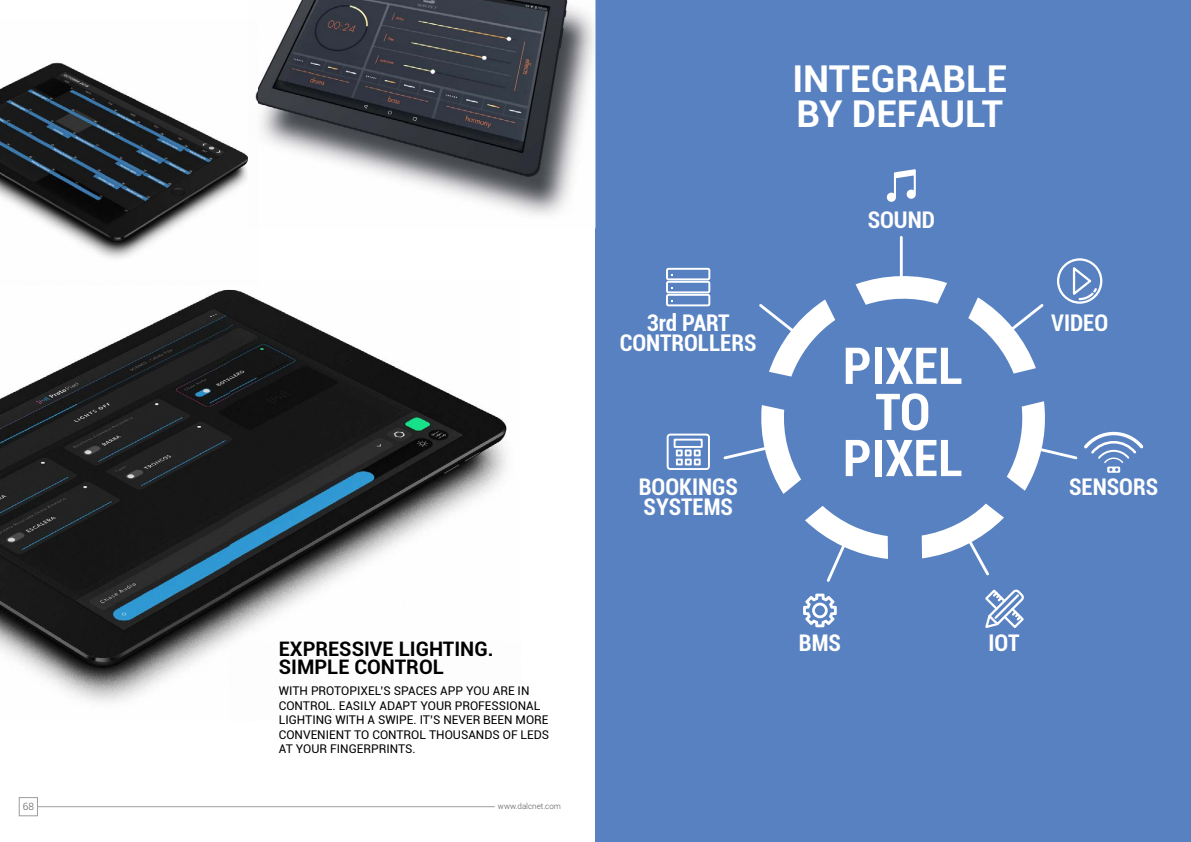
<style>
.page{position:relative;width:1191px;height:842px;background:#fff}
.page>*{position:absolute;margin:0;border:0;box-sizing:border-box;transform-origin:0 0}
.t1{font:700 condensed 50.9px/46.1px "Roboto";color:#fff;text-align:center}
.t2{font:700 37px/35px "Roboto";color:#fff}
.t3{font:700 condensed 23px/20.8px "Roboto";color:#fff}
.t4{font:700 20px/18px "Roboto";color:#000}
.t5{font:12px/14.4px "Roboto";color:#000}
.t6{font:300 10px "Roboto";color:#575756}
.t7{font:300 8px "Roboto";color:#575756}
</style>
<div class="page">
<div style="left:19px;top:797px;width:19px;height:19px;border:1px solid #9d9d9c"></div>
<hr style="left:37px;top:806px;width:458px;height:1px;background:#9d9d9c">
<div style="left:595px;top:0;width:596px;height:842px;background:#5881c1"></div>
<svg style="left:855px;top:273px;width:92px;height:32px"></svg>
<hr style="left:900px;top:237px;width:2px;height:50px;background:#fff">
<svg style="left:968px;top:297px;width:76px;height:77px"></svg>
<svg style="left:759px;top:299px;width:76px;height:78px"></svg>
<svg style="left:921px;top:504px;width:83px;height:72px"></svg>
<svg style="left:805px;top:506px;width:83px;height:76px"></svg>
<svg style="left:723px;top:405px;width:78px;height:89px"></svg>
<svg style="left:886px;top:169px;width:29px;height:33px"></svg>
<div style="left:1057px;top:258px;width:45px;height:46px;border:2px solid #fff;border-radius:50%"></div>
<svg style="left:1070px;top:265px;width:28px;height:36px"></svg>
<svg style="left:985px;top:589px;width:39px;height:39px"></svg>
<svg style="left:803px;top:593px;width:34px;height:35px"></svg>
<svg style="left:666px;top:433px;width:44px;height:37px"></svg>
<svg style="left:1006px;top:401px;width:138px;height:90px"></svg>
<div style="left:666px;top:268px;width:44px;height:12px;border:2px solid #fff"></div>
<div style="left:666px;top:281px;width:44px;height:12px;border:2px solid #fff"></div>
<div style="left:666px;top:294px;width:44px;height:12px;border:2px solid #fff"></div>
<img style="left:0;top:62px;width:248px;height:197px">
<img style="left:0;top:289px;width:230px;height:414px">
<img style="left:230px;top:289px;width:277px;height:352px">
<img style="left:257px;top:0;width:338px;height:215px">
<img style="left:255px;top:92px;width:2px;height:9px">
<h3 class="t4" style="left:279px;top:639px;width:216px">EXPRESSIVE LIGHTING.<br>SIMPLE CONTROL</h3>
<p class="t5" style="left:279px;top:683px;width:272px">WITH PROTOPIXEL’S SPACES APP YOU ARE IN CONTROL. EASILY ADAPT YOUR PROFESSIONAL LIGHTING WITH A SWIPE. IT’S NEVER BEEN MORE CONVENIENT TO CONTROL THOUSANDS OF LEDS AT YOUR FINGERPRINTS.</p>
<p class="t6" style="left:23px;top:800px;width:13px">68</p>
<p class="t7" style="left:498px;top:800px;width:65px">www.dalcnet.com</p>
<h3 class="t3" style="left:620px;top:311px;width:138px;text-align:center">3rd PART<br>CONTROLLERS</h3>
<h3 class="t3" style="left:639px;top:475px;width:101px">BOOKINGS<br>SYSTEMS</h3>
<h2 class="t2" style="left:792px;top:59px;width:216px">INTEGRABLE<br>BY DEFAULT</h2>
<h3 class="t3" style="left:867px;top:209px;width:69px">SOUND</h3>
<h1 class="t1" style="left:843px;top:341px;width:121px">PIXEL<br>TO<br>PIXEL</h1>
<h3 class="t3" style="left:1051px;top:311px;width:58px">VIDEO</h3>
<h3 class="t3" style="left:1069px;top:475px;width:90px">SENSORS</h3>
<h3 class="t3" style="left:799px;top:632px;width:44px">BMS</h3>
<h3 class="t3" style="left:988px;top:632px;width:32px">IOT</h3>
</div>
